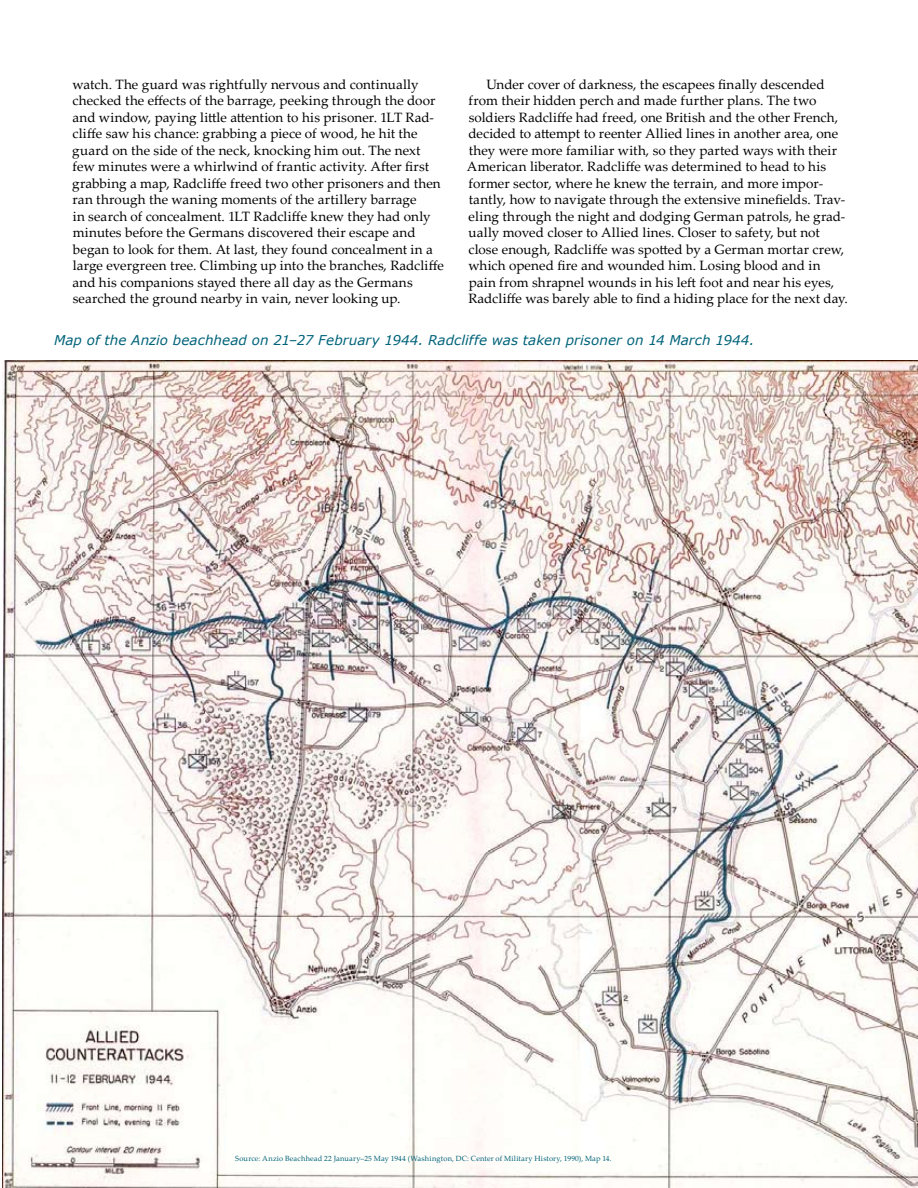
<style>
.page{position:relative;width:918px;height:1188px;background:#fff}
.page>*{position:absolute;margin:0;border:0;box-sizing:border-box;transform-origin:0 0}
.Body_Text{font:13.5px/16.5px "Palatino Linotype";letter-spacing:.005em;color:#000}
.Captions{font:italic 13.5px "Verdana";letter-spacing:.005em;color:#00637a}
.Body_Text-2{font:7.5px "Palatino Linotype";letter-spacing:.015em;color:#00637a}
</style>
<div class="page">
<img style="left:2px;top:360px;width:916px;height:828px">
<p class="Body_Text" style="left:72px;top:75px;width:373px">watch. The guard was rightfully nervous and continually checked the effects of the barrage, peeking through the door and window, paying little attention to his prisoner. 1LT Rad&shy;cliffe saw his chance: grabbing a piece of wood, he hit the guard on the side of the neck, knocking him out. The next few minutes were a whirlwind of frantic activity. After first grabbing a map, Radcliffe freed two other prisoners and then ran through the waning moments of the artillery barrage<br>in search of concealment. 1LT Radcliffe knew they had only minutes before the Germans discovered their escape and began to look for them. At last, they found concealment in a large evergreen tree. Climbing up into the branches, Radcliffe and his companions stayed there all day as the Germans searched the ground nearby in vain, never looking up.</p>
<p class="Body_Text" style="left:467px;top:75px;width:383px;text-indent:19px">Under cover of darkness, the escapees finally descended from their hidden perch and made further plans. The two soldiers Radcliffe had freed, one British and the other French, decided to attempt to reenter Allied lines in another area, one they were more familiar with, so they parted ways with their American liberator. Radcliffe was determined to head to his former sector, where he knew the terrain, and more impor&shy;tantly, how to navigate through the extensive minefields. Trav&shy;eling through the night and dodging German patrols, he grad&shy;ually moved closer to Allied lines. Closer to safety, but not close enough, Radcliffe was spotted by a German mortar crew, which opened fire and wounded him. Losing blood and in pain from shrapnel wounds in his left foot and near his eyes, Radcliffe was barely able to find a hiding place for the next day.</p>
<p class="Captions" style="left:54px;top:331px;width:702px">Map of the Anzio beachhead on 21–27 February 1944. Radcliffe was taken prisoner on 14 March 1944.</p>
<p class="Body_Text-2" style="left:235px;top:1153px;width:378px">Source: Anzio Beachhead 22 January–25 May 1944 (Washington, DC: Center of Military History, 1990), Map 14.</p>
</div>
